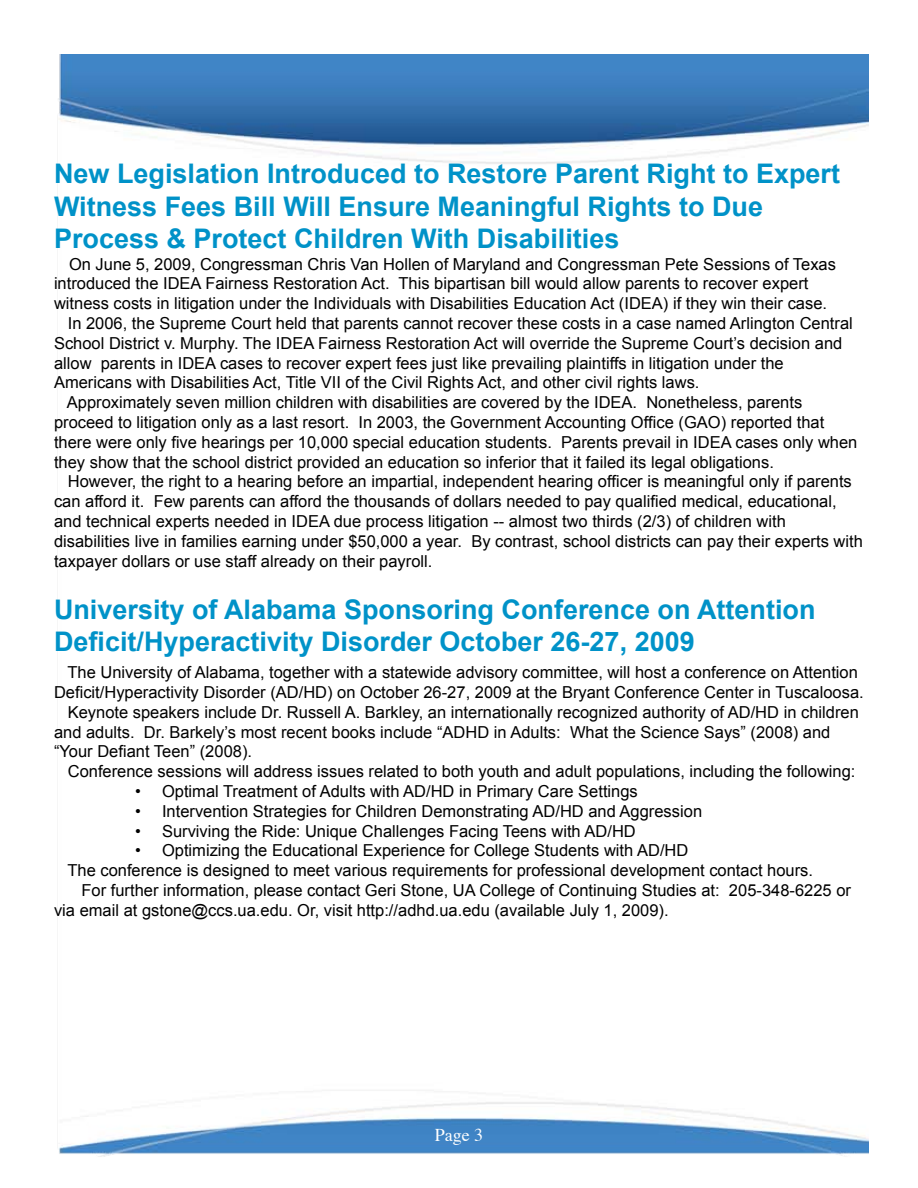
<style>
.page{position:relative;width:918px;height:1188px;background:#fff}
.page>*{position:absolute;margin:0;border:0;box-sizing:border-box;transform-origin:0 0}
.t1{font:700 27px/32.4px "Arial";color:#0092c8}
.t2{font:18px "Times";color:#fff}
.t3{font:16.5px/19.8px "Arial";color:#000}
</style>
<div class="page">
<img style="left:58px;top:54px;width:810px;height:1103px">
<p class="t1" style="left:54px;top:158px;width:788px">New Legislation Introduced to Restore Parent Right to Expert<br>Witness Fees Bill Will Ensure Meaningful Rights to Due</p>
<p class="t1" style="left:54px;top:223px;width:567px">Process &amp; Protect Children With Disabilities</p>
<p class="t3" style="left:69px;top:254px;width:769px">On June 5, 2009, Congressman Chris Van Hollen of Maryland and Congressman Pete Sessions of Texas</p>
<p class="t3" style="left:54px;top:274px;width:756px">introduced the IDEA Fairness Restoration Act. This bipartisan bill would allow parents to recover expert</p>
<p class="t3" style="left:54px;top:294px;width:775px">witness costs in litigation under the Individuals with Disabilities Education Act (IDEA) if they win their case.</p>
<p class="t3" style="left:54px;top:313px;width:800px;text-indent:14px">In 2006, the Supreme Court held that parents cannot recover these costs in a case named Arlington Central<br>School District v. Murphy. The IDEA Fairness Restoration Act will override the Supreme Court’s decision and allow parents in IDEA cases to recover expert fees just like prevailing plaintiffs in litigation under the</p>
<p class="t3" style="left:54px;top:373px;width:647px">Americans with Disabilities Act, Title VII of the Civil Rights Act, and other civil rights laws.</p>
<p class="t3" style="left:67px;top:393px;width:737px">Approximately seven million children with disabilities are covered by the IDEA. Nonetheless, parents</p>
<p class="t3" style="left:54px;top:412px;width:805px">proceed to litigation only as a last resort. In 2003, the Government Accounting Office (GAO) reported that there were only five hearings per 10,000 special education students. Parents prevail in IDEA cases only when they show that the school district provided an education so inferior that it failed its legal obligations.</p>
<p class="t3" style="left:54px;top:472px;width:799px;text-indent:14px">However, the right to a hearing before an impartial, independent hearing officer is meaningful only if parents can afford it. Few parents can afford the thousands of dollars needed to pay qualified medical, educational, and technical experts needed in IDEA due process litigation -- almost two thirds (2/3) of children with</p>
<p class="t3" style="left:54px;top:531px;width:810px">disabilities live in families earning under $50,000 a year. By contrast, school districts can pay their experts with taxpayer dollars or use staff already on their payroll.</p>
<p class="t1" style="left:54px;top:594px;width:763px">University of Alabama Sponsoring Conference on Attention<br>Deficit/Hyperactivity Disorder October 26-27, 2009</p>
<p class="t3" style="left:54px;top:663px;width:811px;text-align:center">The University of Alabama, together with a statewide advisory committee, will host a conference on Attention<br>Deficit/Hyperactivity Disorder (AD/HD) on October 26-27, 2009 at the Bryant Conference Center in Tuscaloosa.</p>
<p class="t3" style="left:54px;top:702px;width:806px;text-indent:14px">Keynote speakers include Dr. Russell A. Barkley, an internationally recognized authority of AD/HD in children and adults. Dr. Barkely’s most recent books include “ADHD in Adults: What the Science Says” (2008) and “Your Defiant Teen” (2008).</p>
<p class="t3" style="left:68px;top:762px;width:789px">Conference sessions will address issues related to both youth and adult populations, including the following:</p>
<p class="t3" style="left:135px;top:781px;width:504px">• Optimal Treatment of Adults with AD/HD in Primary Care Settings</p>
<p class="t3" style="left:135px;top:801px;width:569px">• Intervention Strategies for Children Demonstrating AD/HD and Aggression</p>
<p class="t3" style="left:135px;top:821px;width:502px">• Surviving the Ride: Unique Challenges Facing Teens with AD/HD</p>
<p class="t3" style="left:135px;top:841px;width:555px">• Optimizing the Educational Experience for College Students with AD/HD</p>
<p class="t3" style="left:67px;top:861px;width:747px">The conference is designed to meet various requirements for professional development contact hours.</p>
<p class="t3" style="left:54px;top:880px;width:799px;text-indent:28px">For further information, please contact Geri Stone, UA College of Continuing Studies at: 205-348-6225 or via email at gstone@ccs.ua.edu. Or, visit http://adhd.ua.edu (available July 1, 2009).</p>
<p class="t2" style="left:435px;top:1118px;width:50px">Page 3</p>
</div>
